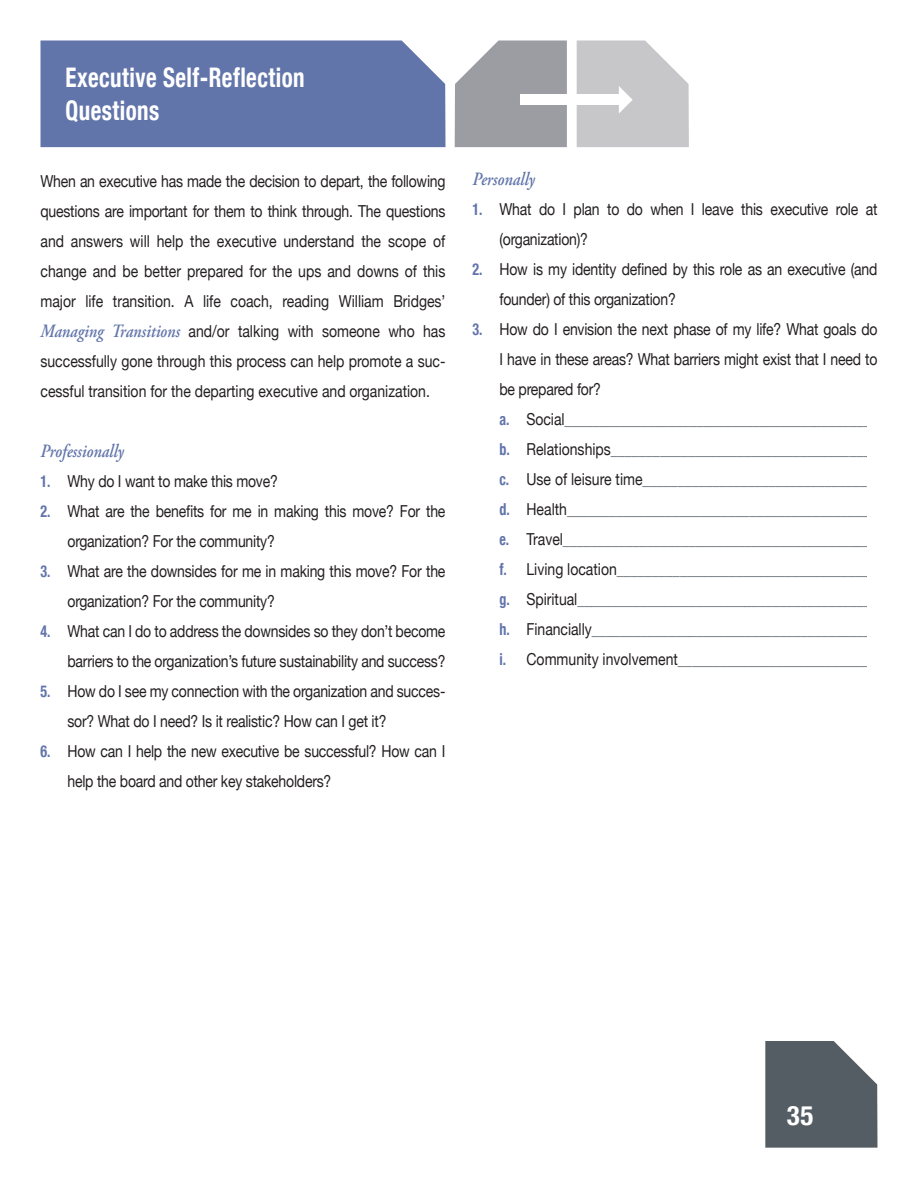
<style>
.page{position:relative;width:918px;height:1188px;background:#fff}
.page>*{position:absolute;margin:0;border:0;box-sizing:border-box;transform-origin:0 0}
.t1{font:700 condensed 27px "Helvetica Neue";letter-spacing:.02em;color:#fff;scale:.85 1}
.t2{font:700 condensed 27px "Helvetica Neue";letter-spacing:.02em;color:#fff}
.t3{font:italic 600 18.75px "Adobe Garamond Pro";color:#6275ab;scale:.85 1}
.t4{font:16.5px/30px "Helvetica Neue";letter-spacing:-.015em;color:#231f20;scale:.85 1}
.t5{font:16.5px "Helvetica Neue";color:#555d64;scale:.85 1}
.s1{font-family:"Adobe Garamond Pro";font-weight:600;font-style:italic;font-size:18.75px;color:#6275ab}
.s2{font-weight:700;font-stretch:condensed;color:#6275ab}
.s3{color:#231f20}
</style>
<div class="page">
<svg style="left:765px;top:1041px;width:113px;height:107px;background:#646b72"></svg>
<div style="left:40px;top:40px;width:406px;height:107px;background:#6275ab"></div>
<svg style="left:455px;top:40px;width:112px;height:107px;background:#a3a5ab"></svg>
<svg style="left:577px;top:40px;width:112px;height:107px;background:#ceced1"></svg>
<div style="left:520px;top:94px;width:48px;height:11px;background:#fff"></div>
<p class="t1" style="left:66px;top:61px;width:283px">Executive Self-Reflection</p>
<p class="t1" style="left:66px;top:94px;width:112px">Questions</p>
<p class="t4" style="left:40px;top:166px;width:478px;text-align:justify">When an executive has made the decision to depart, the following questions are important for them to think through. The questions and answers will help the executive understand the scope of change and be better prepared for the ups and downs of this major life transition. A life coach, reading William Bridges’ <span class="s1">Managing Transitions</span> and/or talking with someone who has successfully gone through this process can help promote a suc&shy;cessful transition for the departing executive and organization.</p>
<p class="t3" style="left:40px;top:440px;width:100px">Professionally</p>
<p class="t4" style="left:40px;top:466px;width:281px"><span class="s2">1.</span> Why do I want to make this move?</p>
<p class="t4" style="left:67px;top:496px;width:446px;text-indent:-27px"><span class="s2">2.</span> What are the benefits for me in making this move? For the organization? For the community?</p>
<p class="t4" style="left:67px;top:556px;width:446px;text-indent:-27px"><span class="s2">3.</span> What are the downsides for me in making this move? For the organization? For the community?</p>
<p class="t4" style="left:40px;top:616px;width:478px;text-align:right"><span class="s2">4.</span> What can I do to address the downsides so they don’t become barriers to the organization’s future sustainability and success?</p>
<p class="t4" style="left:67px;top:676px;width:446px;text-indent:-27px"><span class="s2">5.</span> How do I see my connection with the organization and succes&shy;sor? What do I need? Is it realistic? How can I get it?</p>
<p class="t4" style="left:67px;top:736px;width:446px;text-indent:-27px"><span class="s2">6.</span> How can I help the new executive be successful? How can I help the board and other key stakeholders?</p>
<p class="t3" style="left:472px;top:168px;width:75px">Personally</p>
<p class="t4" style="left:499px;top:194px;width:446px;text-indent:-27px"><span class="s2">1.</span> What do I plan to do when I leave this executive role at (organization)?</p>
<p class="t4" style="left:499px;top:254px;width:446px;text-indent:-27px"><span class="s2">2.</span> How is my identity defined by this role as an executive (and founder) of this organization?</p>
<p class="t4" style="left:499px;top:314px;width:446px;text-align:justify;text-indent:-27px"><span class="s2">3.</span> How do I envision the next phase of my life? What goals do I have in these areas? What barriers might exist that I need to be prepared for?</p>
<p class="t5" style="left:500px;top:409px;width:446px"><span class="s2">a.</span> <span class="s3">Social</span>_____________________________________________</p>
<p class="t5" style="left:500px;top:439px;width:446px"><span class="s2">b.</span> <span class="s3">Relationships</span>______________________________________</p>
<p class="t5" style="left:500px;top:469px;width:442px"><span class="s2">c.</span> <span class="s3">Use of leisure time</span>_________________________________</p>
<p class="t5" style="left:500px;top:499px;width:444px"><span class="s2">d.</span> <span class="s3">Health</span>____________________________________________</p>
<p class="t5" style="left:500px;top:529px;width:446px"><span class="s2">e.</span> <span class="s3">Travel</span>_____________________________________________</p>
<p class="t5" style="left:500px;top:559px;width:445px"><span class="s2">f.</span> <span class="s3">Living location</span>_____________________________________</p>
<p class="t5" style="left:500px;top:589px;width:446px"><span class="s2">g.</span> <span class="s3">Spiritual</span>___________________________________________</p>
<p class="t5" style="left:500px;top:619px;width:446px"><span class="s2">h.</span> <span class="s3">Financially</span>_________________________________________</p>
<p class="t5" style="left:500px;top:649px;width:442px"><span class="s2">i.</span> <span class="s3">Community involvement</span>____________________________</p>
<p class="t2" style="left:787px;top:1099px;width:28px">35</p>
</div>
